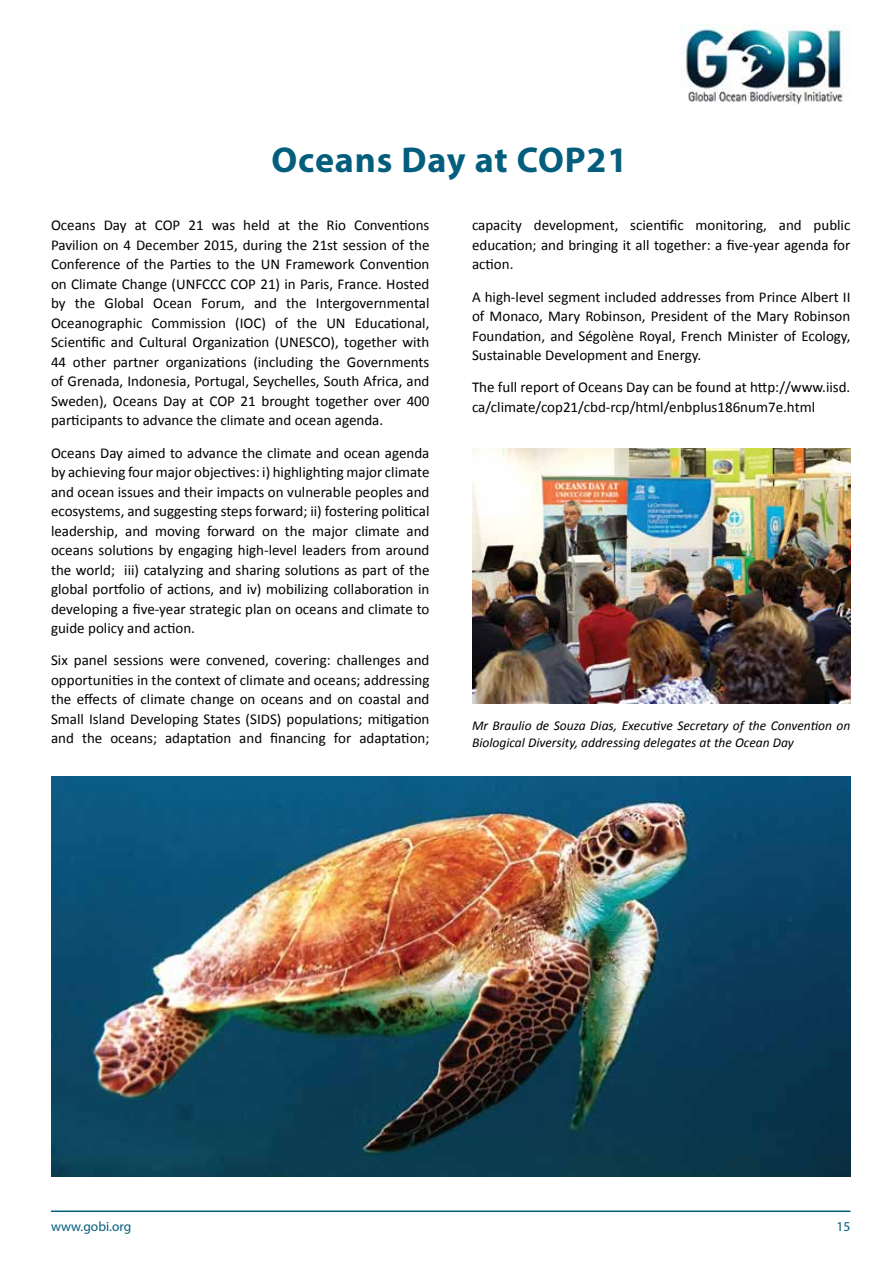
<style>
.page{position:relative;width:893px;height:1263px;background:#fff}
.page>*{position:absolute;margin:0;border:0;box-sizing:border-box;transform-origin:0 0}
.t1{font:700 36px "Myriad Pro";letter-spacing:.025em;color:#035d7c}
.t2{font:15px/19.5px "Calibri";color:#000;text-align:justify}
.t3{font:italic 13.5px/16.5px "Calibri";color:#000}
.t4{font:13.5px "Myriad Pro";color:#025d7d}
</style>
<div class="page">
<img style="left:680px;top:23px;width:163px;height:81px">
<hr style="left:51px;top:1210px;width:799px;height:2px;background:#025d7d">
<img style="left:472px;top:449px;width:378px;height:255px">
<img style="left:51px;top:776px;width:799px;height:400px">
<h1 class="t1" style="left:272px;top:136px;width:357px">Oceans Day at COP21</h1>
<p class="t2" style="left:51px;top:216px;width:380px">Oceans Day at COP 21 was held at the Rio Conventions Pavilion on 4 December 2015, during the 21st session of the Conference of the Parties to the UN Framework Convention on Climate Change (UNFCCC COP 21) in Paris, France. Hosted by the Global Ocean Forum, and the Intergovernmental Oceanographic Commission (IOC) of the UN Educational, Scientific and Cultural Organization (UNESCO), together with 44 other partner organizations (including the Governments of Grenada, Indonesia, Portugal, Seychelles, South Africa, and Sweden), Oceans Day at COP 21 brought together over 400 participants to advance the climate and ocean agenda.</p>
<p class="t2" style="left:51px;top:443px;width:380px">Oceans Day aimed to advance the climate and ocean agenda by achieving four major objectives: i) highlighting major climate and ocean issues and their impacts on vulnerable peoples and ecosystems, and suggesting steps forward; ii) fostering political leadership, and moving forward on the major climate and oceans solutions by engaging high-level leaders from around the world; iii) catalyzing and sharing solutions as part of the global portfolio of actions, and iv) mobilizing collaboration in developing a five-year strategic plan on oceans and climate to guide policy and action.</p>
<p class="t2" style="left:51px;top:651px;width:380px">Six panel sessions were convened, covering: challenges and opportunities in the context of climate and oceans; addressing the effects of climate change on oceans and on coastal and Small Island Developing States (SIDS) populations; mitigation and the oceans; adaptation and financing for adaptation;</p>
<p class="t2" style="left:472px;top:216px;width:380px">capacity development, scientific monitoring, and public education; and bringing it all together: a five-year agenda for action.</p>
<p class="t2" style="left:472px;top:287px;width:380px">A high-level segment included addresses from Prince Albert II of Monaco, Mary Robinson, President of the Mary Robinson Foundation, and Ségolène Royal, French Minister of Ecology, Sustainable Development and Energy.</p>
<p class="t2" style="left:472px;top:378px;width:380px">The full report of Oceans Day can be found at http://www.iisd. ca/climate/cop21/cbd-rcp/html/enbplus186num7e.html</p>
<p class="t3" style="left:472px;top:717px;width:380px">Mr Braulio de Souza Dias, Executive Secretary of the Convention on<br>Biological Diversity, addressing delegates at the Ocean Day</p>
<p class="t4" style="left:51px;top:1218px;width:82px">www.gobi.org</p>
<p class="t4" style="left:837px;top:1218px;width:15px">15</p>
</div>
